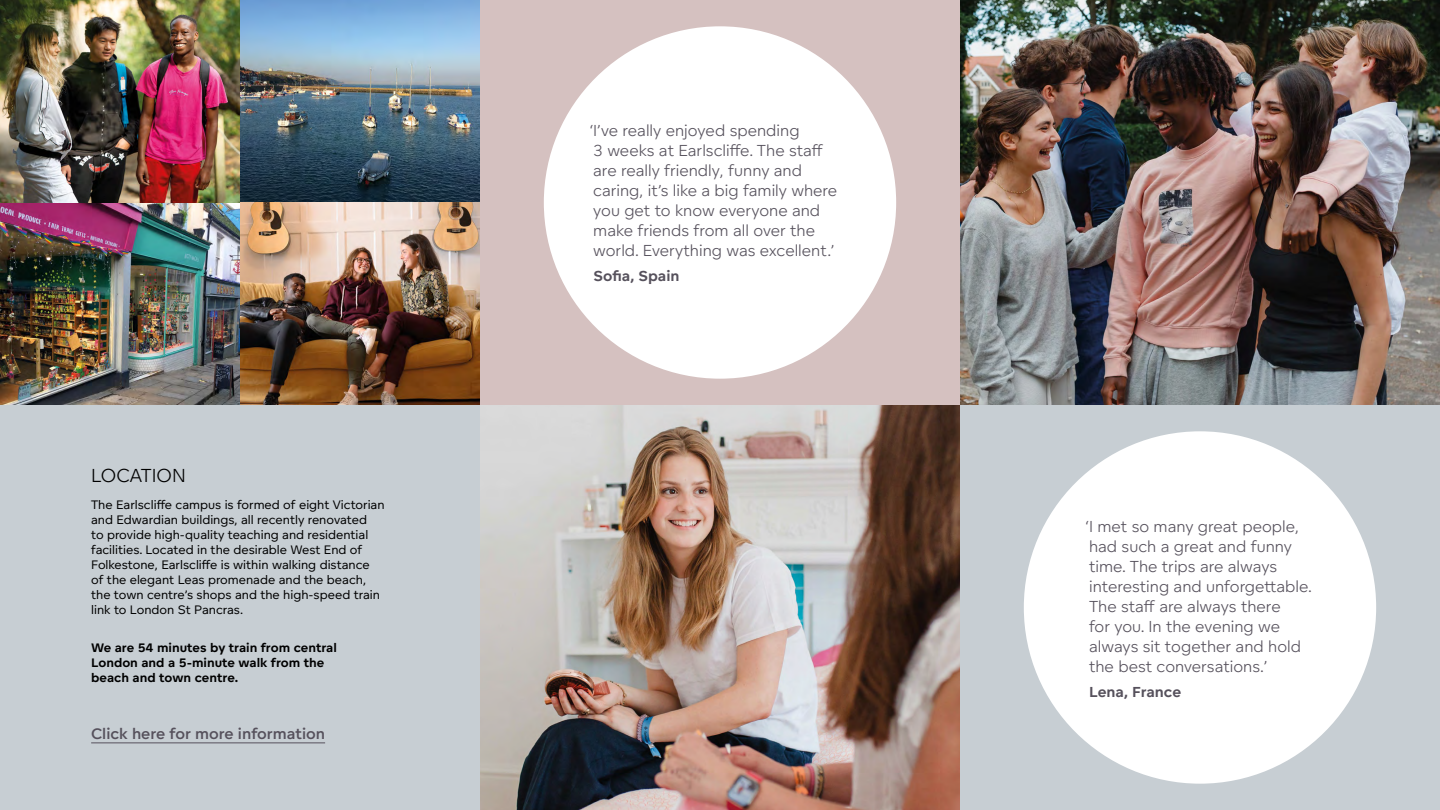
<style>
.page{position:relative;width:1440px;height:810px;background:#fff}
.page>*{position:absolute;margin:0;border:0;box-sizing:border-box;transform-origin:0 0}
.t1{font:300 18.6px "Foundry Unie";color:#000}
.t2{font:300 15.75px/20px "Foundry Unie";color:#56515c}
.t3{font:600 15px "Foundry Unie";color:#56515c}
.t4{font:700 14.25px "Foundry Unie";color:#56515c}
.t5{font:12.15px/15px "Foundry Unie";color:#000}
.t6{font:700 12.15px/15px "Foundry Unie";color:#000}
</style>
<div class="page">
<div style="left:960px;top:405px;width:480px;height:405px;background:#c7ced3"></div>
<div style="left:480px;top:0;width:480px;height:405px;background:#d5c1c0"></div>
<div style="left:544px;top:26px;width:352px;height:353px;background:#fff;border-radius:50%"></div>
<div style="left:1024px;top:431px;width:352px;height:353px;background:#fff;border-radius:50%"></div>
<div style="left:0;top:405px;width:480px;height:405px;background:#c7ced3"></div>
<img style="left:480px;top:405px;width:480px;height:405px">
<img style="left:240px;top:0;width:240px;height:202px">
<img style="left:240px;top:202px;width:240px;height:203px">
<img style="left:0;top:202px;width:240px;height:203px">
<img style="left:0;top:0;width:240px;height:202px">
<img style="left:960px;top:0;width:480px;height:405px">
<hr style="left:91px;top:742px;width:234px;height:1px;background:#56515c">
<p class="t1" style="left:91px;top:464px;width:96px">LOCATION</p>
<p class="t5" style="left:91px;top:497px;width:295px">The Earlscliffe campus is formed of eight Victorian and Edwardian buildings, all recently renovated<br>to provide high-quality teaching and residential facilities. Located in the desirable West End of Folkestone, Earlscliffe is within walking distance of the elegant Leas promenade and the beach, the town centre’s shops and the high-speed train link to London St Pancras.</p>
<p class="t6" style="left:91px;top:640px;width:247px">We are 54 minutes by train from central<br>London and a 5-minute walk from the beach and town centre.</p>
<p class="t3" style="left:91px;top:724px;width:235px">Click here for more information</p>
<p class="t2" style="left:589px;top:120px;width:249px">‘I’ve really enjoyed spending<br>3 weeks at Earlscliffe. The staff are really friendly, funny and caring, it’s like a big family where you get to know everyone and make friends from all over the world. Everything was excellent.’</p>
<p class="t4" style="left:593px;top:266px;width:88px">Sofia, Spain</p>
<p class="t2" style="left:1085px;top:516px;width:228px">‘I met so many great people, had such a great and funny time. The trips are always interesting and unforgettable.<br>The staff are always there<br>for you. In the evening we always sit together and hold the best conversations.’</p>
<p class="t4" style="left:1089px;top:683px;width:93px">Lena, France</p>
</div>
